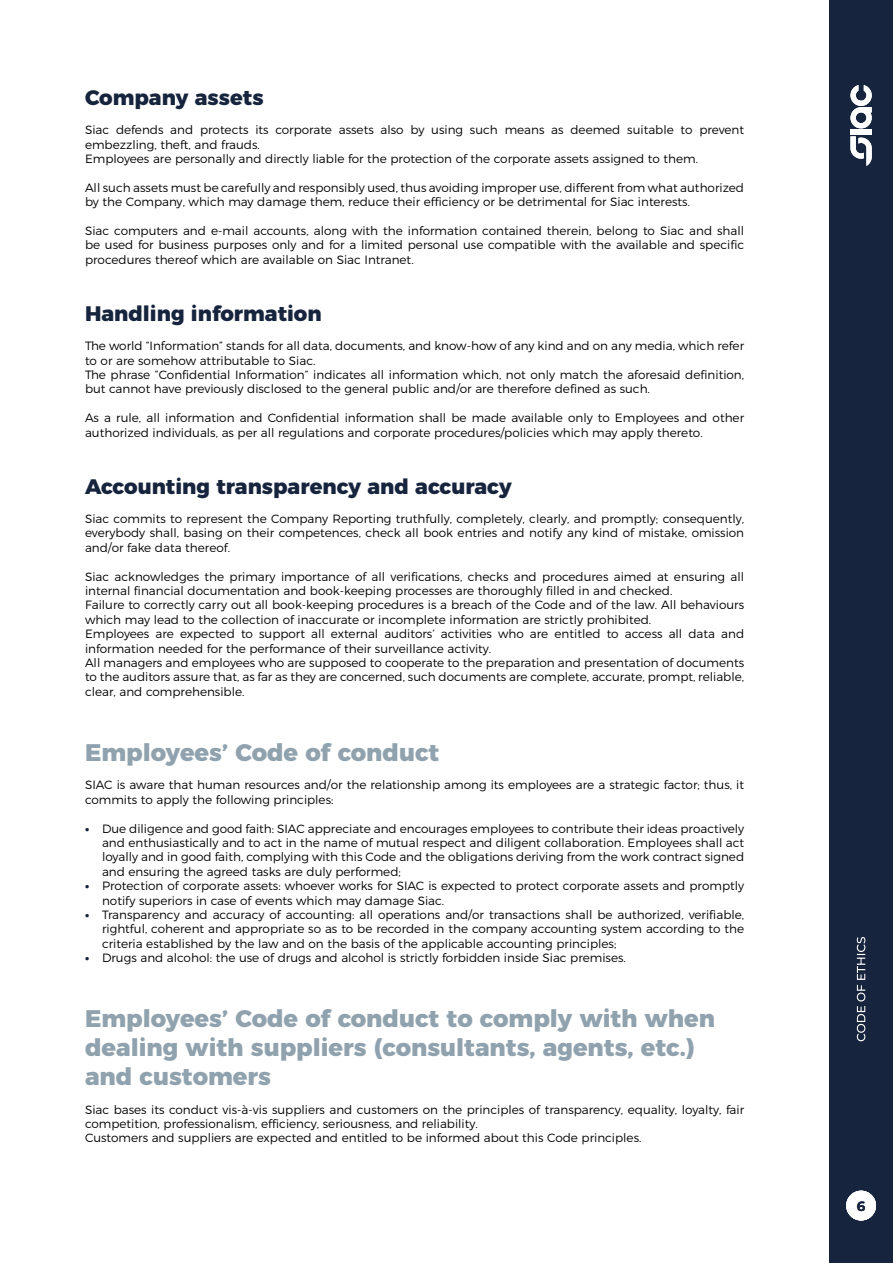
<style>
.page{position:relative;width:893px;height:1263px;background:#fff}
.page>*{position:absolute;margin:0;border:0;box-sizing:border-box;transform-origin:0 0}
.t1{font:800 24px/28.8px "Montserrat";color:#8fa2ae}
.t2{font:800 21px "Montserrat";color:#16243d}
.t3{font:700 13.5px "Montserrat";color:#16243d}
.t4{font:300 12px/14.4px "Montserrat";color:#000}
.s1{font-weight:800;color:#16243d}
</style>
<div class="page">
<div style="left:829px;top:0;width:64px;height:1263px;background:#16243d"></div>
<div style="left:850px;top:130px;width:22px;height:5px;background:#fff"></div>
<svg style="left:850px;top:85px;width:22px;height:43px"></svg>
<svg style="left:850px;top:136px;width:22px;height:30px"></svg>
<div style="left:846px;top:1191px;width:30px;height:29px;background:#fff;border-radius:50%"></div>
<svg style="left:857px;top:937px;width:8px;height:104px"></svg>
<h2 class="t2" style="left:85px;top:81px;width:180px">Company assets</h2>
<p class="t4" style="left:85px;top:122px;width:661px">Siac defends and protects its corporate assets also by using such means as deemed suitable to prevent embezzling, theft, and frauds.<br>Employees are personally and directly liable for the protection of the corporate assets assigned to them.</p>
<p class="t4" style="left:85px;top:179px;width:661px">All such assets must be carefully and responsibly used, thus avoiding improper use, different from what authorized by the Company, which may damage them, reduce their efficiency or be detrimental for Siac interests.</p>
<p class="t4" style="left:85px;top:222px;width:661px;text-align:justify">Siac computers and e-mail accounts, along with the information contained therein, belong to Siac and shall be used for business purposes only and for a limited personal use compatible with the available and specific procedures thereof which are available on Siac Intranet.</p>
<h2 class="t2" style="left:85px;top:297px;width:238px">Handling information</h2>
<p class="t4" style="left:85px;top:338px;width:661px">The world “Information” stands for all data, documents, and know-how of any kind and on any media, which refer to or are somehow attributable to Siac.<br>The phrase “Confidential Information” indicates all information which, not only match the aforesaid definition, but cannot have previously disclosed to the general public and/or are therefore defined as such.</p>
<p class="t4" style="left:85px;top:410px;width:661px">As a rule, all information and Confidential information shall be made available only to Employees and other authorized individuals, as per all regulations and corporate procedures/policies which may apply thereto.</p>
<h2 class="t2" style="left:85px;top:469px;width:428px">Accounting transparency and accuracy</h2>
<p class="t4" style="left:85px;top:510px;width:661px;text-align:justify">Siac commits to represent the Company Reporting truthfully, completely, clearly, and promptly; consequently, everybody shall, basing on their competences, check all book entries and notify any kind of mistake, omission and/or fake data thereof.</p>
<p class="t4" style="left:85px;top:568px;width:661px">Siac acknowledges the primary importance of all verifications, checks and procedures aimed at ensuring all internal financial documentation and book-keeping processes are thoroughly filled in and checked.<br>Failure to correctly carry out all book-keeping procedures is a breach of the Code and of the law. All behaviours which may lead to the collection of inaccurate or incomplete information are strictly prohibited.<br>Employees are expected to support all external auditors’ activities who are entitled to access all data and information needed for the performance of their surveillance activity.<br>All managers and employees who are supposed to cooperate to the preparation and presentation of documents to the auditors assure that, as far as they are concerned, such documents are complete, accurate, prompt, reliable, clear, and comprehensible.</p>
<h1 class="t1" style="left:85px;top:736px;width:356px">Employees’ Code of conduct</h1>
<p class="t4" style="left:85px;top:777px;width:661px">SIAC is aware that human resources and/or the relationship among its employees are a strategic factor; thus, it commits to apply the following principles:</p>
<p class="t4" style="left:102px;top:820px;width:644px;text-align:justify;text-indent:-17px"><span class="s1">•</span> Due diligence and good faith: SIAC appreciate and encourages employees to contribute their ideas proactively and enthusiastically and to act in the name of mutual respect and diligent collaboration. Employees shall act loyally and in good faith, complying with this Code and the obligations deriving from the work contract signed and ensuring the agreed tasks are duly performed;</p>
<p class="t4" style="left:102px;top:878px;width:644px;text-indent:-17px"><span class="s1">•</span> Protection of corporate assets: whoever works for SIAC is expected to protect corporate assets and promptly notify superiors in case of events which may damage Siac.</p>
<p class="t4" style="left:102px;top:906px;width:644px;text-align:justify;text-indent:-17px"><span class="s1">•</span> Transparency and accuracy of accounting: all operations and/or transactions shall be authorized, verifiable, rightful, coherent and appropriate so as to be recorded in the company accounting system according to the criteria established by the law and on the basis of the applicable accounting principles;</p>
<p class="t4" style="left:85px;top:950px;width:542px"><span class="s1">•</span> Drugs and alcohol: the use of drugs and alcohol is strictly forbidden inside Siac premises.</p>
<h1 class="t1" style="left:85px;top:1002px;width:632px">Employees’ Code of conduct to comply with when dealing with suppliers (consultants, agents, etc.) and customers</h1>
<p class="t4" style="left:85px;top:1101px;width:661px">Siac bases its conduct vis-à-vis suppliers and customers on the principles of transparency, equality, loyalty, fair competition, professionalism, efficiency, seriousness, and reliability.<br>Customers and suppliers are expected and entitled to be informed about this Code principles.</p>
<p class="t3" style="left:857px;top:1196px;width:10px">6</p>
</div>
